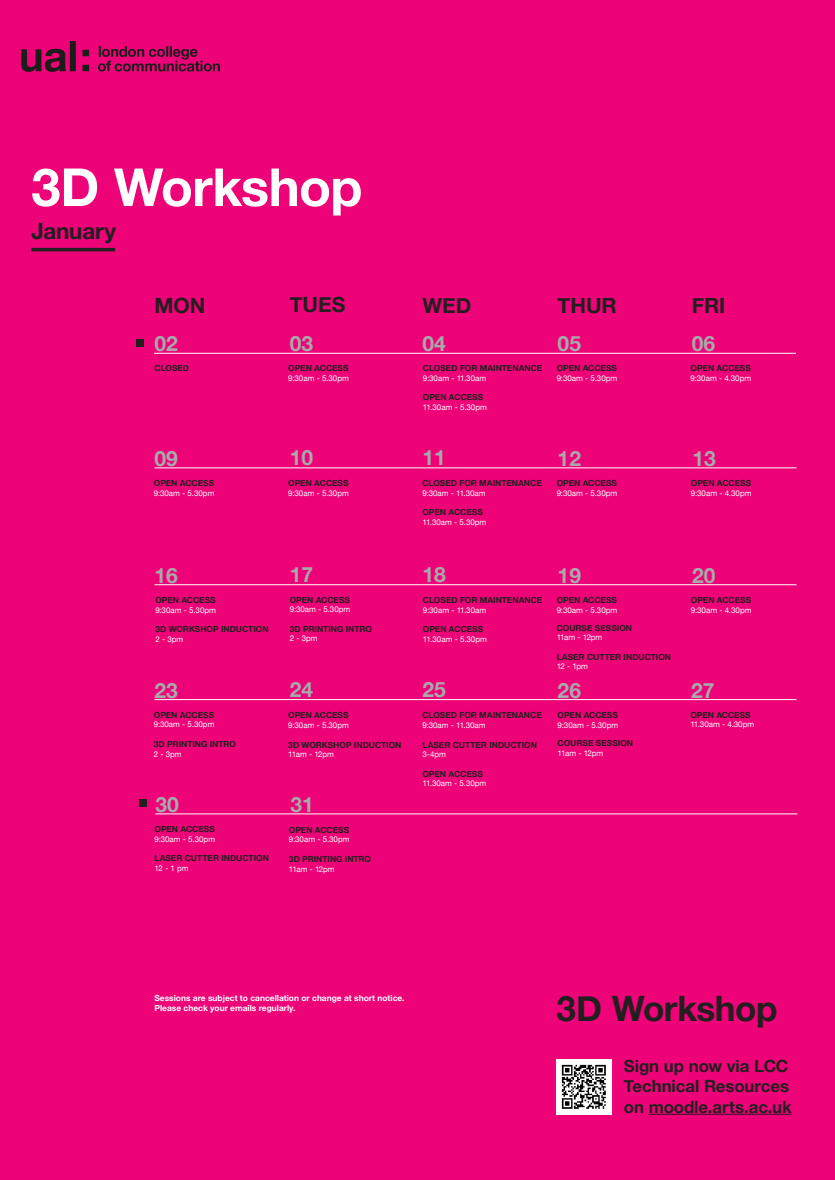
<style>
.page{position:relative;width:835px;height:1180px;background:#fff}
.page>*{position:absolute;margin:0;border:0;box-sizing:border-box;transform-origin:0 0}
.t1{font:700 52.5px "Helvetica Neue";letter-spacing:-.015em;color:#fff}
.t2{font:700 35px "Helvetica Neue";letter-spacing:-.015em;color:#231f20}
.t3{font:700 22.4px "Helvetica Neue";letter-spacing:-.005em;color:#231f20}
.t4{font:700 21px "Helvetica Neue";color:#a8a9ad}
.t5{font:700 21px "Helvetica Neue";color:#231f20}
.t6{font:700 16.8px "Helvetica Neue";letter-spacing:-.005em;color:#231f20}
.t7{font:700 8.4px "Helvetica Neue";letter-spacing:-.005em;color:#231f20}
.t8{font:700 8.4px "Helvetica Neue";color:#fff}
.t9{font:7.98px "Helvetica Neue";color:#fff}
.t10{font:7.98px "Helvetica Neue";letter-spacing:-.05em;color:#fff}
</style>
<div class="page">
<div style="left:0;top:0;width:834px;height:1180px;background:#ed0277"></div>
<img style="left:556px;top:1059px;width:55px;height:55px">
<hr style="left:648px;top:1114px;width:143px;height:1px;background:#231f20">
<hr style="left:31px;top:248px;width:84px;height:3px;background:#231f20">
<hr style="left:154px;top:467px;width:642px;height:1px;background:#fff">
<hr style="left:154px;top:353px;width:641px;height:1px;background:#fff">
<hr style="left:154px;top:584px;width:642px;height:1px;background:#fff">
<hr style="left:154px;top:699px;width:642px;height:1px;background:#fff">
<hr style="left:155px;top:813px;width:642px;height:1px;background:#fff">
<div style="left:136px;top:339px;width:8px;height:8px;background:#231f20"></div>
<div style="left:139px;top:799px;width:8px;height:8px;background:#231f20"></div>
<img style="left:21px;top:41px;width:199px;height:31px">
<p class="t1" style="left:31px;top:146px;width:332px">3D Workshop</p>
<p class="t3" style="left:31px;top:214px;width:86px">January</p>
<p class="t5" style="left:154px;top:289px;width:52px">MON</p>
<p class="t5" style="left:290px;top:288px;width:57px">TUES</p>
<p class="t5" style="left:422px;top:289px;width:50px">WED</p>
<p class="t5" style="left:557px;top:289px;width:61px">THUR</p>
<p class="t5" style="left:691px;top:288px;width:35px">FRI</p>
<p class="t4" style="left:154px;top:327px;width:25px">02</p>
<p class="t4" style="left:290px;top:327px;width:25px">03</p>
<p class="t4" style="left:422px;top:327px;width:25px">04</p>
<p class="t4" style="left:557px;top:327px;width:25px">05</p>
<p class="t4" style="left:691px;top:327px;width:25px">06</p>
<p class="t7" style="left:154px;top:361px;width:36px">CLOSED</p>
<p class="t7" style="left:288px;top:362px;width:62px">OPEN ACCESS</p>
<p class="t9" style="left:288px;top:372px;width:62px">9:30am - 5.30pm</p>
<p class="t7" style="left:423px;top:361px;width:121px">CLOSED FOR MAINTENANCE</p>
<p class="t9" style="left:423px;top:372px;width:65px">9:30am - 11.30am</p>
<p class="t7" style="left:423px;top:390px;width:62px">OPEN ACCESS</p>
<p class="t9" style="left:423px;top:401px;width:65px">11.30am - 5.30pm</p>
<p class="t7" style="left:556px;top:362px;width:62px">OPEN ACCESS</p>
<p class="t9" style="left:556px;top:372px;width:62px">9:30am - 5.30pm</p>
<p class="t7" style="left:690px;top:362px;width:62px">OPEN ACCESS</p>
<p class="t9" style="left:690px;top:372px;width:62px">9:30am - 4.30pm</p>
<p class="t4" style="left:154px;top:442px;width:25px">09</p>
<p class="t4" style="left:290px;top:441px;width:25px">10</p>
<p class="t4" style="left:557px;top:442px;width:25px">12</p>
<p class="t4" style="left:422px;top:441px;width:25px">11</p>
<p class="t4" style="left:692px;top:442px;width:25px">13</p>
<p class="t7" style="left:154px;top:476px;width:62px">OPEN ACCESS</p>
<p class="t9" style="left:154px;top:487px;width:62px">9:30am - 5.30pm</p>
<p class="t7" style="left:288px;top:476px;width:62px">OPEN ACCESS</p>
<p class="t9" style="left:288px;top:487px;width:62px">9:30am - 5.30pm</p>
<p class="t7" style="left:422px;top:476px;width:121px">CLOSED FOR MAINTENANCE</p>
<p class="t9" style="left:422px;top:487px;width:65px">9:30am - 11.30am</p>
<p class="t7" style="left:422px;top:506px;width:62px">OPEN ACCESS</p>
<p class="t9" style="left:422px;top:516px;width:65px">11.30am - 5.30pm</p>
<p class="t7" style="left:556px;top:476px;width:62px">OPEN ACCESS</p>
<p class="t9" style="left:556px;top:487px;width:62px">9:30am - 5.30pm</p>
<p class="t7" style="left:690px;top:476px;width:62px">OPEN ACCESS</p>
<p class="t9" style="left:690px;top:487px;width:62px">9:30am - 4.30pm</p>
<p class="t4" style="left:154px;top:558px;width:25px">16</p>
<p class="t4" style="left:290px;top:558px;width:25px">17</p>
<p class="t4" style="left:422px;top:558px;width:25px">18</p>
<p class="t4" style="left:557px;top:558px;width:25px">19</p>
<p class="t4" style="left:692px;top:559px;width:25px">20</p>
<p class="t7" style="left:155px;top:593px;width:62px">OPEN ACCESS</p>
<p class="t9" style="left:155px;top:604px;width:62px">9:30am - 5.30pm</p>
<p class="t7" style="left:155px;top:622px;width:115px">3D WORKSHOP INDUCTION</p>
<p class="t9" style="left:155px;top:633px;width:29px">2 - 3pm</p>
<p class="t7" style="left:290px;top:593px;width:62px">OPEN ACCESS</p>
<p class="t9" style="left:290px;top:603px;width:62px">9:30am - 5.30pm</p>
<p class="t7" style="left:290px;top:622px;width:84px">3D PRINTING INTRO</p>
<p class="t9" style="left:290px;top:633px;width:29px">2 - 3pm</p>
<p class="t7" style="left:423px;top:593px;width:121px">CLOSED FOR MAINTENANCE</p>
<p class="t9" style="left:423px;top:604px;width:65px">9:30am - 11.30am</p>
<p class="t7" style="left:423px;top:622px;width:62px">OPEN ACCESS</p>
<p class="t9" style="left:423px;top:633px;width:65px">11.30am - 5.30pm</p>
<p class="t7" style="left:556px;top:593px;width:62px">OPEN ACCESS</p>
<p class="t9" style="left:556px;top:604px;width:62px">9:30am - 5.30pm</p>
<p class="t7" style="left:556px;top:621px;width:77px">COURSE SESSION</p>
<p class="t10" style="left:556px;top:631px;width:47px">11am - 12pm</p>
<p class="t7" style="left:556px;top:650px;width:116px">LASER CUTTER INDUCTION</p>
<p class="t9" style="left:556px;top:661px;width:33px">12 - 1pm</p>
<p class="t7" style="left:690px;top:593px;width:62px">OPEN ACCESS</p>
<p class="t9" style="left:690px;top:604px;width:62px">9:30am - 4.30pm</p>
<p class="t4" style="left:154px;top:674px;width:25px">23</p>
<p class="t4" style="left:290px;top:673px;width:25px">24</p>
<p class="t4" style="left:422px;top:673px;width:25px">25</p>
<p class="t4" style="left:557px;top:674px;width:25px">26</p>
<p class="t4" style="left:691px;top:674px;width:25px">27</p>
<p class="t7" style="left:154px;top:708px;width:62px">OPEN ACCESS</p>
<p class="t9" style="left:154px;top:719px;width:62px">9:30am - 5.30pm</p>
<p class="t7" style="left:154px;top:737px;width:84px">3D PRINTING INTRO</p>
<p class="t9" style="left:154px;top:748px;width:29px">2 - 3pm</p>
<p class="t7" style="left:288px;top:709px;width:62px">OPEN ACCESS</p>
<p class="t9" style="left:288px;top:719px;width:62px">9:30am - 5.30pm</p>
<p class="t7" style="left:288px;top:738px;width:115px">3D WORKSHOP INDUCTION</p>
<p class="t10" style="left:288px;top:748px;width:47px">11am - 12pm</p>
<p class="t7" style="left:422px;top:709px;width:121px">CLOSED FOR MAINTENANCE</p>
<p class="t9" style="left:422px;top:719px;width:65px">9:30am - 11.30am</p>
<p class="t7" style="left:422px;top:738px;width:116px">LASER CUTTER INDUCTION</p>
<p class="t9" style="left:422px;top:748px;width:25px">3-4pm</p>
<p class="t7" style="left:422px;top:767px;width:62px">OPEN ACCESS</p>
<p class="t9" style="left:422px;top:778px;width:65px">11.30am - 5.30pm</p>
<p class="t7" style="left:557px;top:709px;width:62px">OPEN ACCESS</p>
<p class="t9" style="left:557px;top:719px;width:62px">9:30am - 5.30pm</p>
<p class="t7" style="left:557px;top:736px;width:77px">COURSE SESSION</p>
<p class="t10" style="left:557px;top:747px;width:47px">11am - 12pm</p>
<p class="t7" style="left:690px;top:708px;width:62px">OPEN ACCESS</p>
<p class="t9" style="left:690px;top:719px;width:65px">11.30am - 4.30pm</p>
<p class="t4" style="left:155px;top:788px;width:25px">30</p>
<p class="t4" style="left:290px;top:788px;width:25px">31</p>
<p class="t7" style="left:154px;top:822px;width:62px">OPEN ACCESS</p>
<p class="t9" style="left:154px;top:833px;width:62px">9:30am - 5.30pm</p>
<p class="t7" style="left:154px;top:851px;width:116px">LASER CUTTER INDUCTION</p>
<p class="t9" style="left:154px;top:862px;width:35px">12 - 1 pm</p>
<p class="t7" style="left:289px;top:823px;width:62px">OPEN ACCESS</p>
<p class="t9" style="left:289px;top:833px;width:62px">9:30am - 5.30pm</p>
<p class="t7" style="left:289px;top:852px;width:84px">3D PRINTING INTRO</p>
<p class="t10" style="left:289px;top:863px;width:47px">11am - 12pm</p>
<p class="t8" style="left:154px;top:991px;width:251px">Sessions are subject to cancellation or change at short notice.</p>
<p class="t8" style="left:154px;top:1001px;width:142px">Please check your emails regularly.</p>
<p class="t2" style="left:556px;top:980px;width:222px">3D Workshop</p>
<p class="t6" style="left:624px;top:1053px;width:166px">Sign up now via LCC</p>
<p class="t6" style="left:624px;top:1073px;width:167px">Technical Resources</p>
<p class="t6" style="left:624px;top:1093px;width:169px">on moodle.arts.ac.uk</p>
</div>
